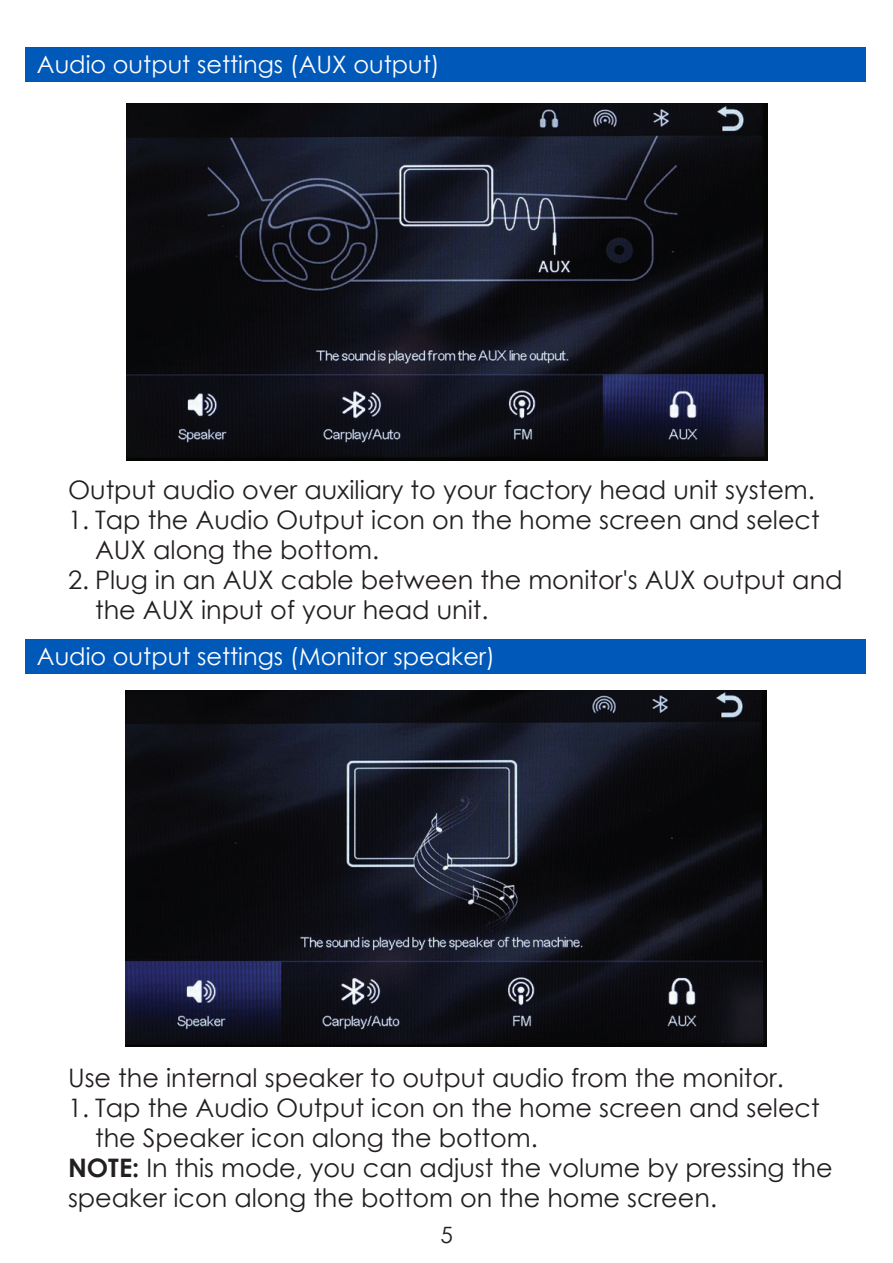
<style>
.page{position:relative;width:893px;height:1263px;background:#fff}
.page>*{position:absolute;margin:0;border:0;box-sizing:border-box;transform-origin:0 0}
.t1{font:25.5px/30px "Century Gothic";color:#231f20}
.t2{font:24px "Century Gothic";color:#fff}
.t3{font:22.5px "Century Gothic";color:#231f20}
.s1{font-weight:700}
</style>
<div class="page">
<img style="left:127px;top:104px;width:640px;height:356px">
<div style="left:26px;top:47px;width:840px;height:34px;background:#0058b8"></div>
<img style="left:125px;top:690px;width:641px;height:357px">
<div style="left:26px;top:639px;width:840px;height:34px;background:#0058b8"></div>
<p class="t2" style="left:37px;top:48px;width:404px">Audio output settings (AUX output)</p>
<p class="t1" style="left:68px;top:475px;width:748px">Output audio over auxiliary to your factory head unit system.</p>
<p class="t1" style="left:95px;top:505px;width:726px;text-indent:-27px">1. Tap the Audio Output icon on the home screen and select<br>AUX along the bottom.</p>
<p class="t1" style="left:95px;top:565px;width:749px;text-indent:-27px">2. Plug in an AUX cable between the monitor's AUX output and the AUX input of your head unit.</p>
<p class="t2" style="left:37px;top:640px;width:460px">Audio output settings (Monitor speaker)</p>
<p class="t1" style="left:68px;top:1063px;width:717px">Use the internal speaker to output audio from the monitor.</p>
<p class="t1" style="left:68px;top:1093px;width:753px">1. Tap the Audio Output icon on the home screen and select</p>
<p class="t1" style="left:95px;top:1123px;width:444px">the Speaker icon along the bottom.</p>
<p class="t1" style="left:68px;top:1153px;width:766px"><span class="s1">NOTE:</span> In this mode, you can adjust the volume by pressing the</p>
<p class="t1" style="left:68px;top:1183px;width:651px">speaker icon along the bottom on the home screen.</p>
<p class="t3" style="left:441px;top:1219px;width:14px">5</p>
</div>
